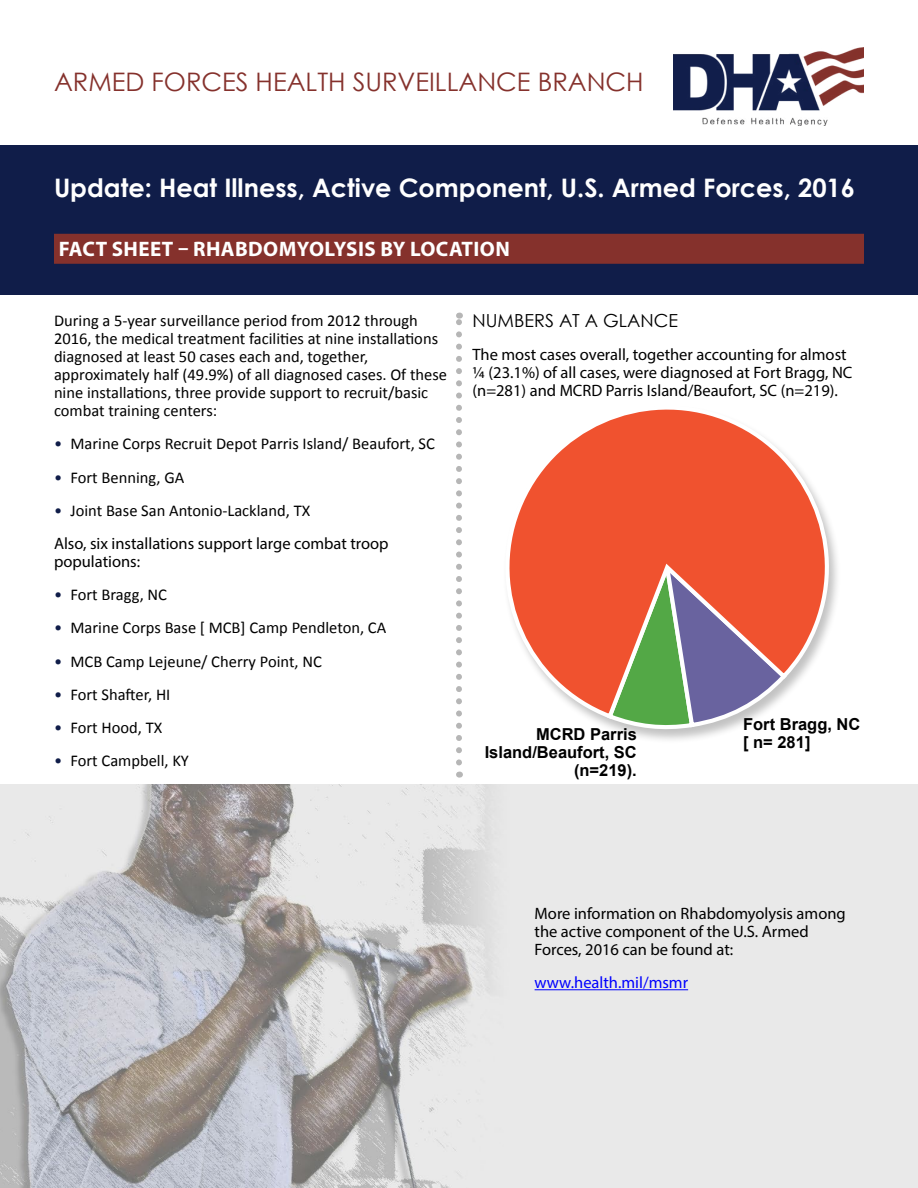
<style>
.page{position:relative;width:918px;height:1188px;background:#fff}
.page>*{position:absolute;margin:0;border:0;box-sizing:border-box;transform-origin:0 0}
.t1{font:700 25.5px "Century Gothic";color:#fff}
.t2{font:25.5px "Century Gothic";color:#85312c}
.Subtitle{font:700 21px "Myriad Pro";letter-spacing:.02em;color:#fff}
.Glance_head{font:18px "Century Gothic";color:#000}
.t3{font:16.5px/18.1px "Calibri";color:#000}
.Body{font:16.5px/18.1px "Myriad Pro";color:#000}
.t4{font:700 16.5px/18.1px "Arial";color:#000}
.Body-2{font:16.5px "Myriad Pro";color:#00f}
.s1{color:#101d49}
</style>
<div class="page">
<img style="left:674px;top:48px;width:190px;height:78px">
<div style="left:0;top:146px;width:918px;height:149px;background:#101d49"></div>
<img style="left:0;top:785px;width:918px;height:403px">
<div style="left:54px;top:234px;width:810px;height:30px;background:#85312c"></div>
<hr style="left:535px;top:989px;width:153px;height:1px;background:#00f">
<svg style="left:456px;top:313px;width:6px;height:450px"></svg>
<div style="left:502px;top:405px;width:340px;height:340px;background:#000;opacity:.24"></div>
<svg style="left:604px;top:722px;width:186px;height:8px"></svg>
<svg style="left:502px;top:405px;width:340px;height:317px"></svg>
<h1 class="t2" style="left:54px;top:64px;width:591px">ARMED FORCES HEALTH SURVEILLANCE BRANCH</h1>
<p class="t1" style="left:54px;top:169px;width:803px">Update: Heat Illness, Active Component, U.S. Armed Forces, 2016</p>
<p class="Subtitle" style="left:59px;top:236px;width:453px">FACT SHEET – RHABDOMYOLYSIS BY LOCATION</p>
<p class="t3" style="left:54px;top:311px;width:395px">During a 5-year surveillance period from 2012 through 2016, the medical treatment facilities at nine installations diagnosed at least 50 cases each and, together, approximately half (49.9%) of all diagnosed cases. Of these nine installations, three provide support to recruit/basic combat training centers:</p>
<p class="t3" style="left:54px;top:435px;width:382px"><span class="s1">•</span> Marine Corps Recruit Depot Parris Island/ Beaufort, SC</p>
<p class="t3" style="left:54px;top:468px;width:132px"><span class="s1">•</span> Fort Benning, GA</p>
<p class="t3" style="left:54px;top:501px;width:258px"><span class="s1">•</span> Joint Base San Antonio-Lackland, TX</p>
<p class="Body" style="left:54px;top:534px;width:336px">Also, six installations support large combat troop populations:</p>
<p class="t3" style="left:54px;top:586px;width:115px"><span class="s1">•</span> Fort Bragg, NC</p>
<p class="t3" style="left:54px;top:619px;width:334px"><span class="s1">•</span> Marine Corps Base [ MCB] Camp Pendleton, CA</p>
<p class="t3" style="left:54px;top:652px;width:269px"><span class="s1">•</span> MCB Camp Lejeune/ Cherry Point, NC</p>
<p class="t3" style="left:54px;top:685px;width:118px"><span class="s1">•</span> Fort Shafter, HI</p>
<p class="t3" style="left:54px;top:718px;width:110px"><span class="s1">•</span> Fort Hood, TX</p>
<p class="t3" style="left:54px;top:751px;width:137px"><span class="s1">•</span> Fort Campbell, KY</p>
<p class="Glance_head" style="left:472px;top:308px;width:207px">NUMBERS AT A GLANCE</p>
<p class="Body" style="left:472px;top:345px;width:382px">The most cases overall, together accounting for almost ¼ (23.1%) of all cases, were diagnosed at Fort Bragg, NC (n=281) and MCRD Parris Island/Beaufort, SC (n=219).</p>
<p class="t4" style="left:485px;top:725px;width:154px;text-align:right">MCRD Parris<br>Island/Beaufort, SC (n=219).</p>
<p class="t4" style="left:743px;top:716px;width:119px">Fort Bragg, NC [ n= 281]</p>
<p class="Body" style="left:535px;top:904px;width:313px">More information on Rhabdomyolysis among the active component of the U.S. Armed<br>Forces, 2016 can be found at:</p>
<p class="Body-2" style="left:535px;top:972px;width:155px">www.health.mil/msmr</p>
</div>
